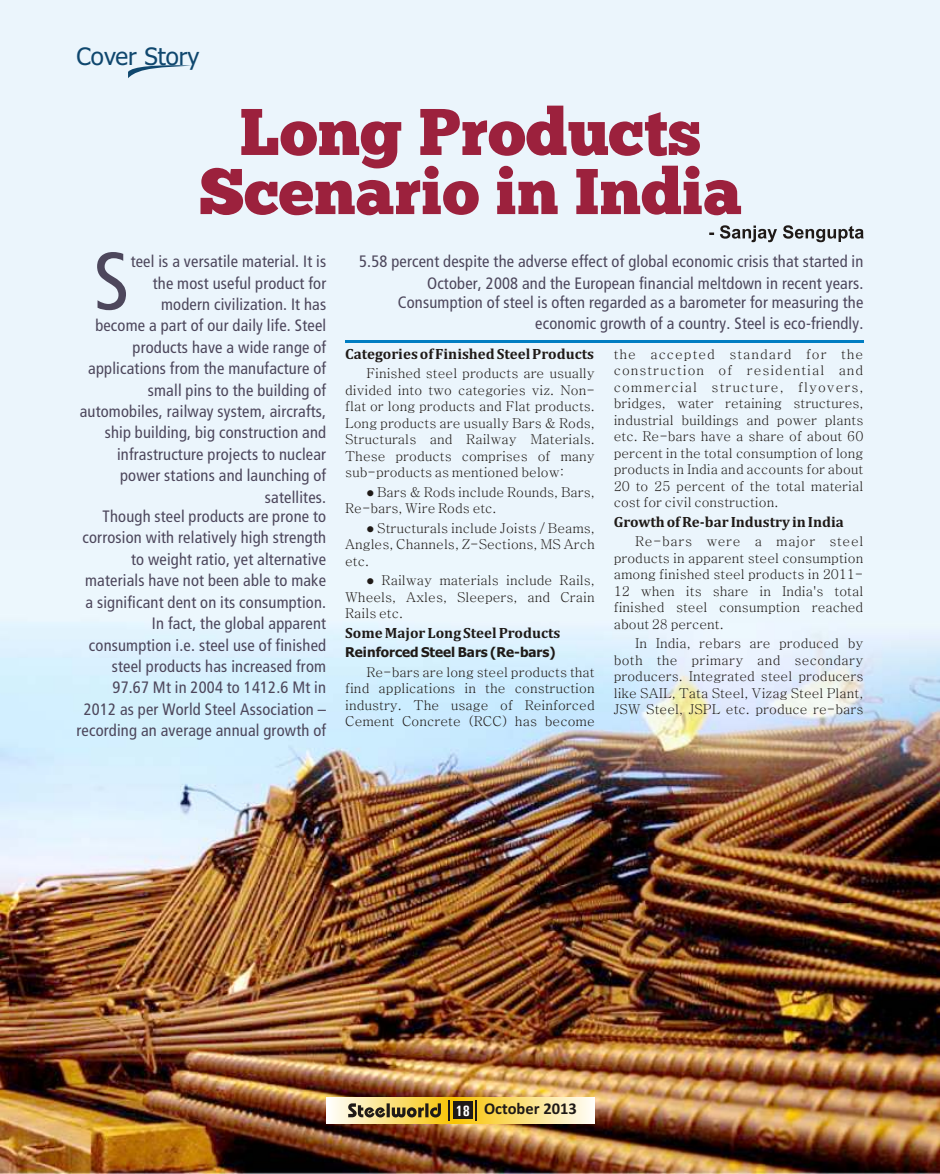
<style>
.page{position:relative;width:940px;height:1174px;background:#ebf5fc}
.page>*{position:absolute;margin:0;border:0;box-sizing:border-box;transform-origin:0 0}
.t1{font:81.6px "Frutiger Cn";color:#4d475c}
.t2{font:65.7px "Chunk Five";color:#9c213d}
.t3{font:64.5px "Chunk Five";color:#9c213d}
.t4{font:24px "Tahoma";color:#0f476e}
.t5{font:16.5px/21.5px "Frutiger Cn";letter-spacing:.01em;color:#4d475c;text-align:right}
.t6{font:700 16.5px "Calibri";color:#1f1a17}
.t7{font:700 15px "Cambria";color:#1f1a17}
.t8{font:13.5px/16.5px "Batang";color:#1f1a17;text-align:justify}
.t9{font:700 13.5px "Tahoma";color:#1f1a17}
.t10{font:10.5px "Wingdings";color:#1f1a17}
.s1{font-family:"Univers Condensed";font-size:15px;color:#fff}
</style>
<div class="page">
<svg style="left:128px;top:65px;width:63px;height:13px"></svg>
<svg style="left:709px;top:225px;width:154px;height:17px"></svg>
<img style="left:0;top:633px;width:940px;height:541px">
<hr style="left:345px;top:340px;width:518px;height:2px;background:#007dc2">
<svg style="left:326px;top:1097px;width:269px;height:26px;background:#fae28a"></svg>
<svg style="left:348px;top:1103px;width:93px;height:14px"></svg>
<hr style="left:448px;top:1100px;width:2px;height:20px;background:#1f1a17">
<div style="left:452px;top:1101px;width:20px;height:18px;background:#1f1a17"></div>
<hr style="left:475px;top:1100px;width:2px;height:20px;background:#1f1a17">
<h3 class="t4" style="left:77px;top:47px;width:124px">Cover Story</h3>
<h2 class="t2" style="left:240px;top:106px;width:463px">Long Products</h2>
<h3 class="t3" style="left:199px;top:166px;width:544px">Scenario in India</h3>
<h1 class="t1" style="left:93px;top:234px;width:38px">S</h1>
<p class="t5" style="left:131px;top:251px;width:197px">teel is a versatile material. It is the most useful product for</p>
<p class="t5" style="left:80px;top:294px;width:248px">modern civilization. It has<br>become a part of our daily life. Steel products have a wide range of applications from the manufacture of small pins to the building of automobiles, railway system, aircrafts, ship building, big construction and infrastructure projects to nuclear power stations and launching of satellites.</p>
<p class="t5" style="left:76px;top:506px;width:251px">Though steel products are prone to corrosion with relatively high strength to weight ratio, yet alternative materials have not been able to make a significant dent on its consumption.<br>In fact, the global apparent consumption i.e. steel use of finished steel products has increased from 97.67 Mt in 2004 to 1412.6 Mt in 2012 as per World Steel Association – recording an average annual growth of</p>
<p class="t5" style="left:359px;top:251px;width:506px">5.58 percent despite the adverse effect of global economic crisis that started in<br>October, 2008 and the European financial meltdown in recent years.</p>
<p class="t5" style="left:398px;top:292px;width:467px">Consumption of steel is often regarded as a barometer for measuring the economic growth of a country. Steel is eco-friendly.</p>
<p class="t7" style="left:345px;top:347px;width:250px">Categories of Finished Steel Products</p>
<p class="t8" style="left:345px;top:365px;width:251px;text-indent:21px">Finished steel products are usually divided into two categories viz. Non&shy;flat or long products and Flat products.<br>Long products are usually Bars &amp; Rods, Structurals and Railway Materials.<br>These products comprises of many sub-products as mentioned below:</p>
<p class="t10" style="left:366px;top:489px;width:49px">●</p>
<p class="t8" style="left:614px;top:346px;width:251px">the accepted standard for the construction of residential and commercial structure, flyovers, bridges, water retaining structures, industrial buildings and power plants etc. Re-bars have a share of about 60 percent in the total consumption of long products in India and accounts for about 20 to 25 percent of the total material cost for civil construction.</p>
<p class="t7" style="left:614px;top:515px;width:232px">Growth of Re-bar Industry in India</p>
<p class="t8" style="left:614px;top:533px;width:251px;text-indent:21px">Re-bars were a major steel products in apparent steel consumption among finished steel products in 2011- 12 when its share in India's total finished steel consumption reached about 28 percent.</p>
<p class="t8" style="left:614px;top:635px;width:251px;text-indent:21px">In India, rebars are produced by both the primary and secondary producers. Integrated steel producers like SAIL, Tata Steel, Vizag Steel Plant, JSW Steel, JSPL etc. produce re-bars</p>
<p class="t8" style="left:345px;top:484px;width:251px;text-indent:32px">Bars &amp; Rods include Rounds, Bars,<br>Re-bars, Wire Rods etc.</p>
<p class="t10" style="left:366px;top:525px;width:49px">●</p>
<p class="t8" style="left:345px;top:520px;width:251px;text-indent:32px">Structurals include Joists / Beams, Angles, Channels, Z-Sections, MS Arch etc.</p>
<p class="t8" style="left:345px;top:572px;width:251px;text-indent:21px">●Railway materials include Rails, Wheels, Axles, Sleepers, and Crain Rails etc.</p>
<p class="t7" style="left:345px;top:626px;width:217px">Some Major Long Steel Products</p>
<p class="t9" style="left:345px;top:647px;width:212px">Reinforced Steel Bars (Re-bars)</p>
<p class="t8" style="left:345px;top:664px;width:251px;text-indent:21px">Re-bars are long steel products that find applications in the construction industry. The usage of Reinforced Cement Concrete (RCC) has become</p>
<p class="t6" style="left:455px;top:1101px;width:123px"><span class="s1">18</span> October 2013</p>
</div>
